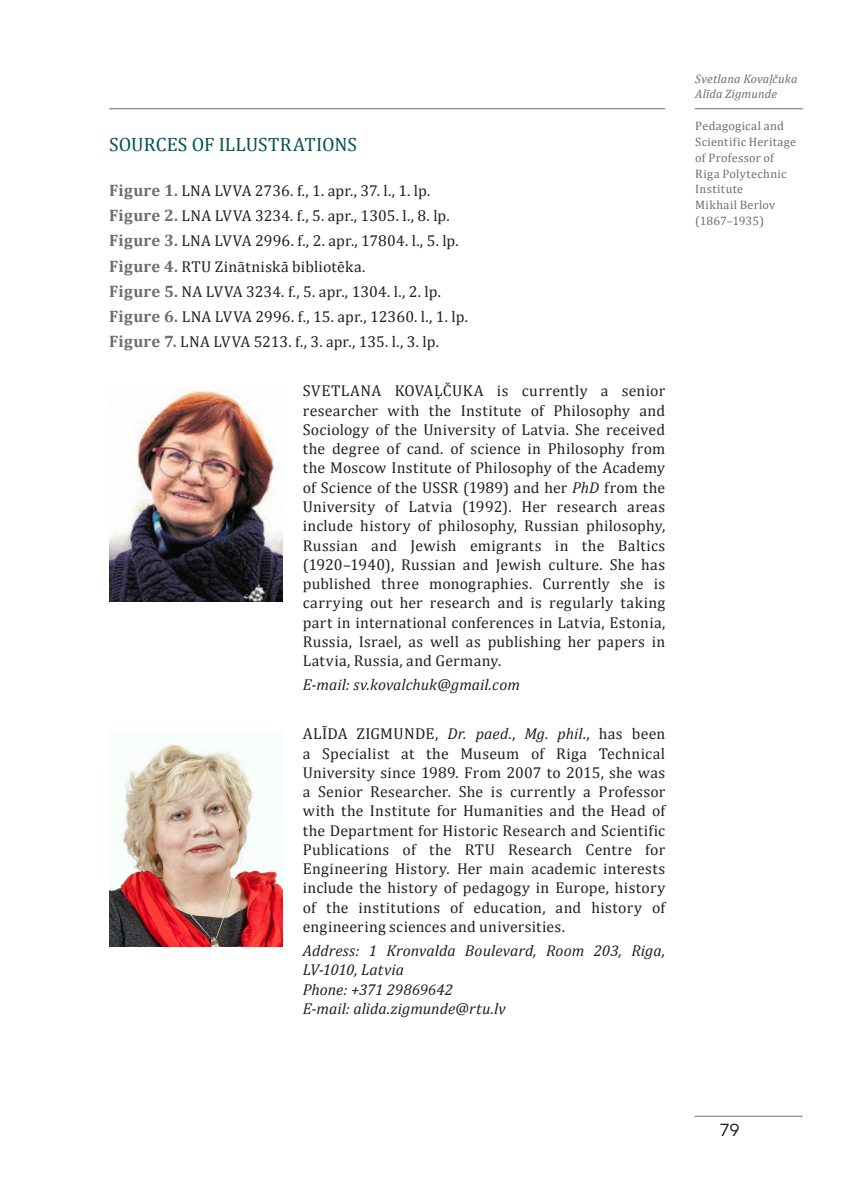
<style>
.page{position:relative;width:844px;height:1191px;background:#fff}
.page>*{position:absolute;margin:0;border:0;box-sizing:border-box;transform-origin:0 0}
.virsraksts_literatura{font:19.25px "Cambria";letter-spacing:.005em;color:#005550}
.t1{font:17.5px "Mark Pro";color:#231f20}
.biografijas{font:15.75px/19.2px "Cambria";letter-spacing:.015em;color:#231f20;text-align:justify}
.literat{font:15.75px "Cambria";letter-spacing:.005em;color:#231f20}
.adrese__e-pasts{font:italic 15.75px/19.2px "Cambria";color:#231f20}
.uz_malas_raksta_nosaukums{font:12.25px/15.8px "Cambria";letter-spacing:.025em;color:#6c6d70}
.uz_malas_autors{font:italic 12.25px "Cambria";letter-spacing:.01em;color:#6c6d70}
.s1{font-weight:700;font-size:16.62px;color:#6c6d70}
.s2{font-style:italic}
</style>
<div class="page">
<hr style="left:694px;top:1115px;width:108px;height:1px;background:#6c6d70">
<hr style="left:109px;top:108px;width:556px;height:1px;background:#6c6d70">
<img style="left:109px;top:744px;width:174px;height:202px">
<img style="left:109px;top:390px;width:174px;height:211px">
<hr style="left:694px;top:108px;width:108px;height:1px;background:#6c6d70">
<p class="virsraksts_literatura" style="left:109px;top:133px;width:249px">SOURCES OF ILLUSTRATIONS</p>
<p class="literat" style="left:109px;top:181px;width:322px"><span class="s1">Figure 1.</span> LNA LVVA 2736. f., 1. apr., 37. l., 1. lp.</p>
<p class="literat" style="left:109px;top:207px;width:342px"><span class="s1">Figure 2.</span> LNA LVVA 3234. f., 5. apr., 1305. l., 8. lp.</p>
<p class="literat" style="left:109px;top:232px;width:351px"><span class="s1">Figure 3.</span> LNA LVVA 2996. f., 2. apr., 17804. l., 5. lp.</p>
<p class="literat" style="left:109px;top:257px;width:257px"><span class="s1">Figure 4.</span> RTU Zinātniskā bibliotēka.</p>
<p class="literat" style="left:109px;top:282px;width:333px"><span class="s1">Figure 5.</span> NA LVVA 3234. f., 5. apr., 1304. l., 2. lp.</p>
<p class="literat" style="left:109px;top:307px;width:360px"><span class="s1">Figure 6.</span> LNA LVVA 2996. f., 15. apr., 12360. l., 1. lp.</p>
<p class="literat" style="left:109px;top:333px;width:331px"><span class="s1">Figure 7.</span> LNA LVVA 5213. f., 3. apr., 135. l., 3. lp.</p>
<p class="biografijas" style="left:303px;top:381px;width:364px">SVETLANA KOVAĻČUKA is currently a senior researcher with the Institute of Philosophy and Sociology of the University of Latvia. She received the degree of cand. of science in Philosophy from the Moscow Institute of Philosophy of the Academy of Science of the USSR (1989) and her <span class="s2">PhD</span> from the University of Latvia (1992). Her research areas include history of philosophy, Russian philosophy, Russian and Jewish emigrants in the Baltics (1920–1940), Russian and Jewish culture. She has published three monographies. Currently she is carrying out her research and is regularly taking part in international conferences in Latvia, Estonia, Russia, Israel, as well as publishing her papers in Latvia, Russia, and Germany.</p>
<p class="adrese__e-pasts" style="left:303px;top:674px;width:218px">E-mail: sv.kovalchuk@gmail.com</p>
<p class="biografijas" style="left:303px;top:724px;width:364px">ALĪDA ZIGMUNDE, <span class="s2">Dr. paed</span>., <span class="s2">Mg. phil</span>., has been a Specialist at the Museum of Riga Technical University since 1989. From 2007 to 2015, she was a Senior Researcher. She is currently a Professor with the Institute for Humanities and the Head of the Department for Historic Research and Scientific Publications of the RTU Research Centre for Engineering History. Her main academic interests include the history of pedagogy in Europe, history of the institutions of education, and history of engineering sciences and universities.</p>
<p class="adrese__e-pasts" style="left:303px;top:940px;width:364px">Address: 1 Kronvalda Boulevard, Room 203, Riga,<br>LV-1010, Latvia</p>
<p class="adrese__e-pasts" style="left:303px;top:979px;width:152px">Phone: +371 29869642</p>
<p class="adrese__e-pasts" style="left:303px;top:998px;width:204px">E-mail: alida.zigmunde@rtu.lv</p>
<p class="uz_malas_autors" style="left:695px;top:70px;width:104px">Svetlana Kovaļčuka</p>
<p class="uz_malas_autors" style="left:695px;top:86px;width:83px">Alīda Zigmunde</p>
<p class="uz_malas_raksta_nosaukums" style="left:695px;top:118px;width:102px">Pedagogical and<br>Scientific Heritage of Professor of<br>Riga Polytechnic<br>Institute<br>Mikhail Berlov (1867–1935)</p>
<p class="t1" style="left:719px;top:1116px;width:21px">79</p>
</div>
